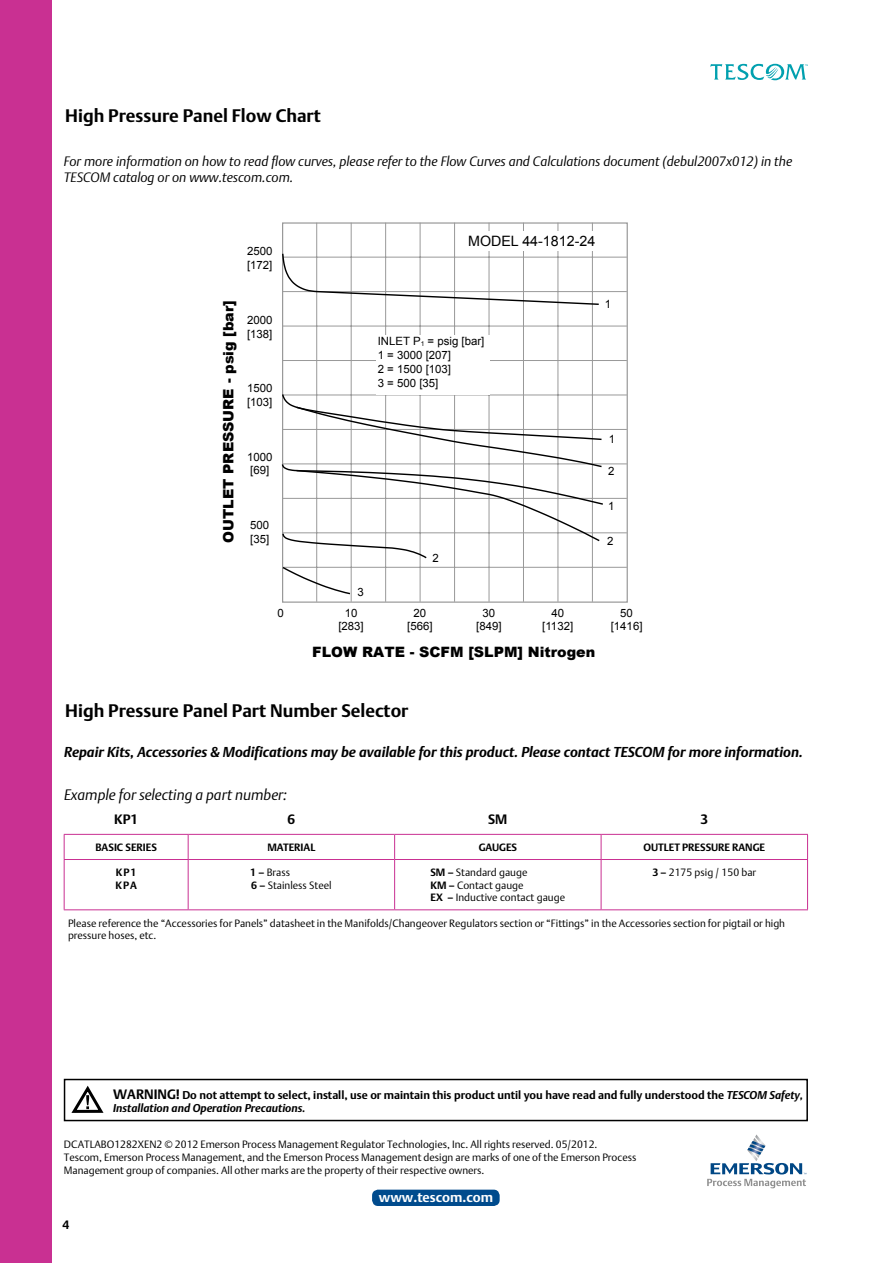
<style>
.page{position:relative;width:893px;height:1263px;background:#fff}
.page>*{position:absolute;margin:0;border:0;box-sizing:border-box;transform-origin:0 0}
.t1{font:700 18px "DTL Argo T";color:#000}
.t2{font:italic 15px "DTL Argo T Light";color:#000}
.t3{font:italic 700 14.25px "DTL Argo T";color:#000}
.t4{font:900 14.25px "Arial";color:#000}
.t5{font:14.25px "Arial";color:#000}
.t6{font:italic 13.5px/16.5px "DTL Argo T Light";color:#000}
.t7{font:700 13.5px "DTL Argo T";color:#000}
.t8{font:700 13.5px "DTL Argo T";color:#fff}
.t9{font:700 12px "DTL Argo T";color:#000}
.t10{font:11.4px/13.6px "Arial";color:#000}
.t11{font:700 11.25px "DTL Argo T";color:#000}
.t12{font:italic 700 11.25px "DTL Argo T";color:#000}
.t13{font:10.5px/12.6px "DTL Argo T Light";color:#000}
.t14{font:700 10.5px/12.6px "DTL Argo T";color:#000}
.s1{font-family:"DTL Argo T";font-weight:700}
.s2{font-size:13.5px}
.s3{font-style:italic}
</style>
<div class="page">
<div style="left:0;top:0;width:51px;height:1263px;background:#c93092"></div>
<svg style="left:710px;top:64px;width:98px;height:16px"></svg>
<hr style="left:64px;top:834px;width:124px;height:1px;background:#c93092">
<svg style="left:64px;top:835px;width:1px;height:24px"></svg>
<hr style="left:188px;top:834px;width:207px;height:1px;background:#c93092">
<svg style="left:188px;top:835px;width:1px;height:24px"></svg>
<hr style="left:395px;top:834px;width:206px;height:1px;background:#c93092">
<svg style="left:394px;top:835px;width:1px;height:24px"></svg>
<hr style="left:601px;top:834px;width:207px;height:1px;background:#c93092">
<svg style="left:601px;top:835px;width:1px;height:24px"></svg>
<svg style="left:807px;top:835px;width:1px;height:24px"></svg>
<hr style="left:64px;top:859px;width:124px;height:1px;background:#c93092">
<hr style="left:64px;top:860px;width:1px;height:49px;background:#c93092">
<hr style="left:188px;top:859px;width:207px;height:1px;background:#c93092">
<hr style="left:188px;top:860px;width:1px;height:49px;background:#c93092">
<hr style="left:395px;top:859px;width:206px;height:1px;background:#c93092">
<hr style="left:394px;top:860px;width:1px;height:49px;background:#c93092">
<hr style="left:601px;top:859px;width:207px;height:1px;background:#c93092">
<hr style="left:601px;top:860px;width:1px;height:49px;background:#c93092">
<hr style="left:807px;top:860px;width:1px;height:49px;background:#c93092">
<hr style="left:64px;top:909px;width:124px;height:1px;background:#c93092">
<hr style="left:188px;top:909px;width:207px;height:1px;background:#c93092">
<hr style="left:395px;top:909px;width:206px;height:1px;background:#c93092">
<hr style="left:601px;top:909px;width:207px;height:1px;background:#c93092">
<hr style="left:282px;top:567px;width:345px;height:1px;background:#999">
<hr style="left:282px;top:533px;width:345px;height:1px;background:#999">
<hr style="left:282px;top:498px;width:345px;height:1px;background:#999">
<hr style="left:282px;top:464px;width:345px;height:1px;background:#999">
<hr style="left:282px;top:429px;width:345px;height:1px;background:#999">
<hr style="left:282px;top:395px;width:345px;height:1px;background:#999">
<hr style="left:282px;top:360px;width:345px;height:1px;background:#999">
<hr style="left:282px;top:326px;width:345px;height:1px;background:#999">
<hr style="left:282px;top:291px;width:345px;height:1px;background:#999">
<hr style="left:282px;top:257px;width:345px;height:1px;background:#999">
<hr style="left:592px;top:223px;width:1px;height:379px;background:#999">
<hr style="left:558px;top:223px;width:1px;height:379px;background:#999">
<hr style="left:523px;top:223px;width:1px;height:379px;background:#999">
<hr style="left:489px;top:223px;width:1px;height:379px;background:#999">
<hr style="left:454px;top:223px;width:1px;height:379px;background:#999">
<hr style="left:420px;top:223px;width:1px;height:379px;background:#999">
<hr style="left:385px;top:223px;width:1px;height:379px;background:#999">
<hr style="left:351px;top:223px;width:1px;height:379px;background:#999">
<hr style="left:316px;top:223px;width:1px;height:379px;background:#999">
<svg style="left:282px;top:252px;width:318px;height:54px"></svg>
<svg style="left:281px;top:393px;width:323px;height:167px"></svg>
<svg style="left:282px;top:566px;width:70px;height:29px"></svg>
<div style="left:432px;top:553px;width:7px;height:11px;background:#fff"></div>
<div style="left:467px;top:232px;width:129px;height:19px;background:#fff"></div>
<div style="left:376px;top:335px;width:114px;height:60px;background:#fff"></div>
<div style="left:64px;top:1079px;width:744px;height:42px;border:2px solid #000"></div>
<svg style="left:707px;top:1134px;width:99px;height:54px"></svg>
<div style="left:372px;top:1189px;width:128px;height:17px;background:#004b8d;border-radius:6px"></div>
<svg style="left:71px;top:1085px;width:33px;height:28px"></svg>
<h1 class="t1" style="left:65px;top:105px;width:257px">High Pressure Panel Flow Chart</h1>
<p class="t6" style="left:64px;top:153px;width:730px">For more information on how to read flow curves, please refer to the Flow Curves and Calculations document (debul2007x012) in the<br>TESCOM catalog or on www.tescom.com.</p>
<p class="t10" style="left:247px;top:245px;width:27px">2500 [172]</p>
<h3 class="t4" style="left:218px;top:543px;width:244px;rotate:-90deg">OUTLET PRESSURE - psig [bar]</h3>
<p class="t10" style="left:247px;top:313px;width:27px">2000 [138]</p>
<p class="t10" style="left:247px;top:381px;width:27px">1500 [103]</p>
<p class="t10" style="left:247px;top:450px;width:27px">1000 [69]</p>
<p class="t10" style="left:250px;top:518px;width:21px">500 [35]</p>
<p class="t10" style="left:277px;top:606px;width:8px">0</p>
<h3 class="t5" style="left:468px;top:232px;width:129px">MODEL 44-1812-24</h3>
<p class="t10" style="left:378px;top:335px;width:108px">INLET P<sub>1</sub> = psig [bar]<br>1 = 3000 [207]<br>2 = 1500 [103]<br>3 = 500 [35]</p>
<p class="t10" style="left:357px;top:585px;width:8px">3</p>
<p class="t10" style="left:432px;top:551px;width:8px">2</p>
<p class="t10" style="left:605px;top:297px;width:8px">1</p>
<p class="t10" style="left:609px;top:432px;width:8px">1</p>
<p class="t10" style="left:608px;top:464px;width:8px">2</p>
<p class="t10" style="left:608px;top:499px;width:8px">1</p>
<p class="t10" style="left:607px;top:534px;width:8px">2</p>
<p class="t10" style="left:338px;top:606px;width:27px;text-align:center">10 [283]</p>
<p class="t10" style="left:407px;top:606px;width:27px;text-align:center">20 [566]</p>
<p class="t10" style="left:476px;top:606px;width:27px;text-align:center">30 [849]</p>
<p class="t10" style="left:542px;top:606px;width:32px;text-align:center">40 [1132]</p>
<p class="t10" style="left:611px;top:606px;width:33px;text-align:center">50 [1416]</p>
<h3 class="t4" style="left:312px;top:642px;width:285px">FLOW RATE - SCFM [SLPM] Nitrogen</h3>
<h1 class="t1" style="left:65px;top:700px;width:345px">High Pressure Panel Part Number Selector</h1>
<h3 class="t3" style="left:64px;top:744px;width:740px">Repair Kits, Accessories &amp; Modifications may be available for this product. Please contact Tescom for more information.</h3>
<h2 class="t2" style="left:64px;top:786px;width:224px">Example for selecting a part number:</h2>
<p class="t7" style="left:114px;top:811px;width:25px">KP1</p>
<p class="t7" style="left:288px;top:811px;width:9px">6</p>
<p class="t7" style="left:488px;top:811px;width:10px">SM</p>
<p class="t7" style="left:700px;top:811px;width:9px">3</p>
<p class="t14" style="left:95px;top:841px;width:63px">Basic series</p>
<p class="t14" style="left:267px;top:841px;width:47px">Material</p>
<p class="t14" style="left:479px;top:841px;width:40px">Gauges</p>
<p class="t14" style="left:644px;top:841px;width:123px">Outlet Pressure Range</p>
<p class="t14" style="left:115px;top:866px;width:23px">KP1<br>KPA</p>
<p class="t13" style="left:250px;top:866px;width:83px"><span class="s1">1 –</span> Brass<br><span class="s1">6 –</span> Stainless Steel</p>
<p class="t14" style="left:399px;top:866px;width:11px">SM</p>
<p class="t13" style="left:430px;top:866px;width:136px;text-indent:17px"><span class="s1">–</span> Standard gauge<br><span class="s1">KM –</span> Contact gauge<br><span class="s1">EX –</span> Inductive contact gauge</p>
<p class="t13" style="left:652px;top:866px;width:105px"><span class="s1">3 –</span> 2175 psig / 150 bar</p>
<p class="t13" style="left:68px;top:916px;width:719px">Please reference the “Accessories for Panels” datasheet in the Manifolds/Changeover Regulators section or “Fittings” in the Accessories section for pigtail or high pressure hoses, etc.</p>
<p class="t7" style="left:113px;top:1086px;width:10px">WARNING</p>
<p class="t11" style="left:176px;top:1088px;width:564px"><span class="s2">!</span> Do not attempt to select, install, use or maintain this product until you have read and fully understood the <span class="s3">TESCO</span></p>
<p class="t12" style="left:757px;top:1088px;width:47px">M Safety,</p>
<p class="t12" style="left:113px;top:1101px;width:194px">Installation and Operation Precautions.</p>
<p class="t13" style="left:64px;top:1138px;width:574px">DCATLABO1282XEN2 © 2012 Emerson Process Management Regulator Technologies, Inc. All rights reserved. 05/2012.<br>Tescom, Emerson Process Management, and the Emerson Process Management design are marks of one of the Emerson Process<br>Management group of companies. All other marks are the property of their respective owners.</p>
<p class="t8" style="left:379px;top:1189px;width:116px">www.tescom.com</p>
<p class="t9" style="left:63px;top:1217px;width:8px">4</p>
</div>
